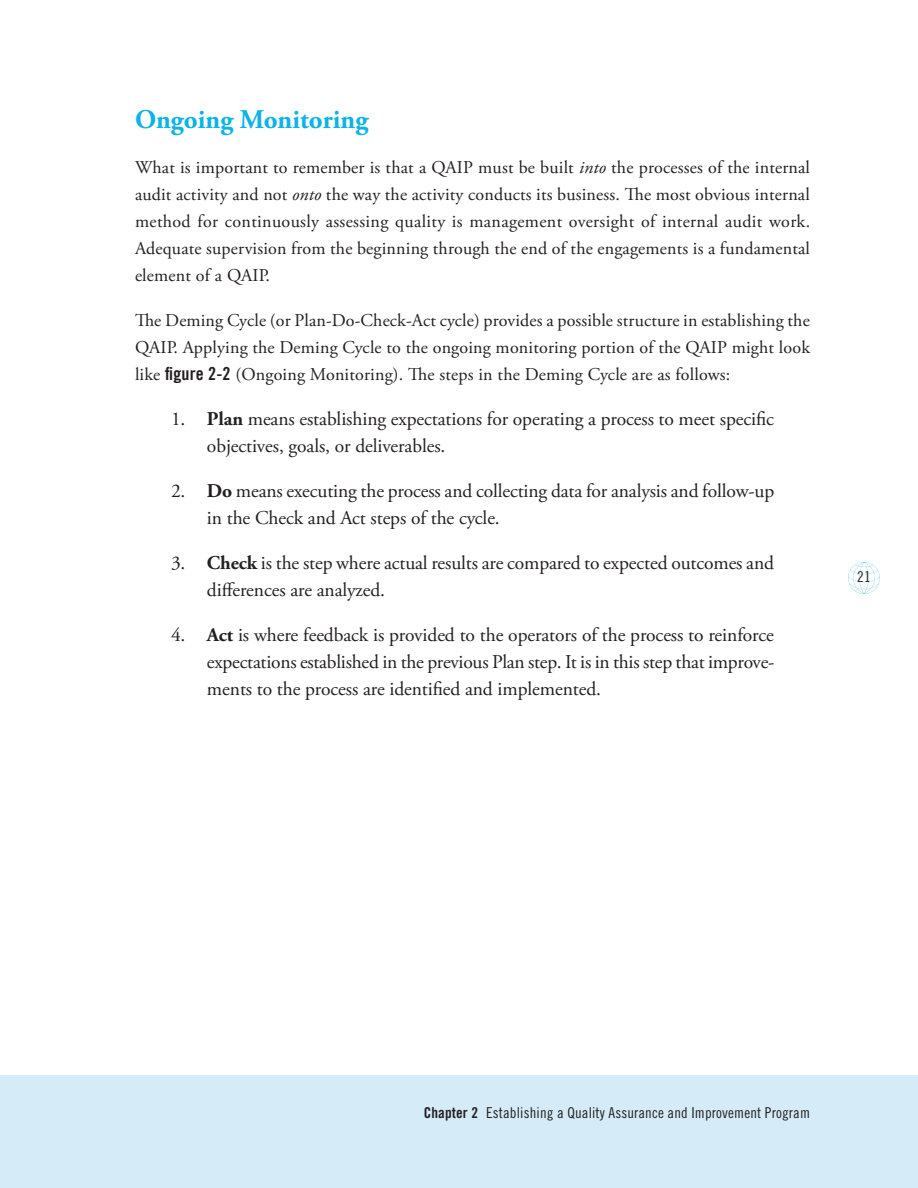
<style>
.page{position:relative;width:918px;height:1188px;background:#fff}
.page>*{position:absolute;margin:0;border:0;box-sizing:border-box;transform-origin:0 0}
.t1{font:700 27px "Adobe Garamond Pro";color:#0cb3e7}
.t2{font:19.5px/27px "Adobe Garamond Pro";letter-spacing:-.005em;color:#231f20}
.t3{font:18px/27px "Adobe Garamond Pro";letter-spacing:.01em;color:#231f20;text-align:justify}
.t4{font:15px "Trade Gothic LT Std Cn 18";letter-spacing:.01em;color:#231f20}
.s1{font-style:italic}
.s2{font-family:"Trade Gothic LT Std Bd Cn 20"}
.s3{font-weight:700}
</style>
<div class="page">
<div style="left:0;top:1076px;width:918px;height:112px;background:#d5ecf8"></div>
<svg style="left:848px;top:562px;width:32px;height:32px"></svg>
<h1 class="t1" style="left:135px;top:103px;width:235px">Ongoing Monitoring</h1>
<p class="t3" style="left:135px;top:154px;width:677px">What is important to remember is that a QAIP must be built <span class="s1">into</span> the processes of the internal audit activity and not <span class="s1">onto</span> the way the activity conducts its business. The most obvious internal method for continuously assessing quality is management oversight of internal audit work.<br>Adequate supervision from the beginning through the end of the engagements is a fundamental element of a QAIP.</p>
<p class="t3" style="left:135px;top:307px;width:677px">The Deming Cycle (or Plan-Do-Check-Act cycle) provides a possible structure in establishing the QAIP. Applying the Deming Cycle to the ongoing monitoring portion of the QAIP might look like <span class="s2">figure 2-2</span> (Ongoing Monitoring). The steps in the Deming Cycle are as follows:</p>
<p class="t2" style="left:207px;top:406px;width:568px;text-indent:-36px">1. <span class="s3">Plan</span> means establishing expectations for operating a process to meet specific objectives, goals, or deliverables.</p>
<p class="t2" style="left:207px;top:478px;width:569px;text-indent:-36px">2. <span class="s3">Do</span> means executing the process and collecting data for analysis and follow-up in the Check and Act steps of the cycle.</p>
<p class="t2" style="left:207px;top:550px;width:569px;text-indent:-36px">3. <span class="s3">Check</span> is the step where actual results are compared to expected outcomes and differences are analyzed.</p>
<p class="t2" style="left:207px;top:622px;width:569px;text-align:justify;text-indent:-36px">4. <span class="s3">Act</span> is where feedback is provided to the operators of the process to reinforce expectations established in the previous Plan step. It is in this step that improve&shy;ments to the process are identified and implemented.</p>
<p class="t4" style="left:857px;top:568px;width:15px">21</p>
<p class="t4" style="left:424px;top:1104px;width:388px"><span class="s2">Chapter 2</span> Establishing a Quality Assurance and Improvement Program</p>
</div>
